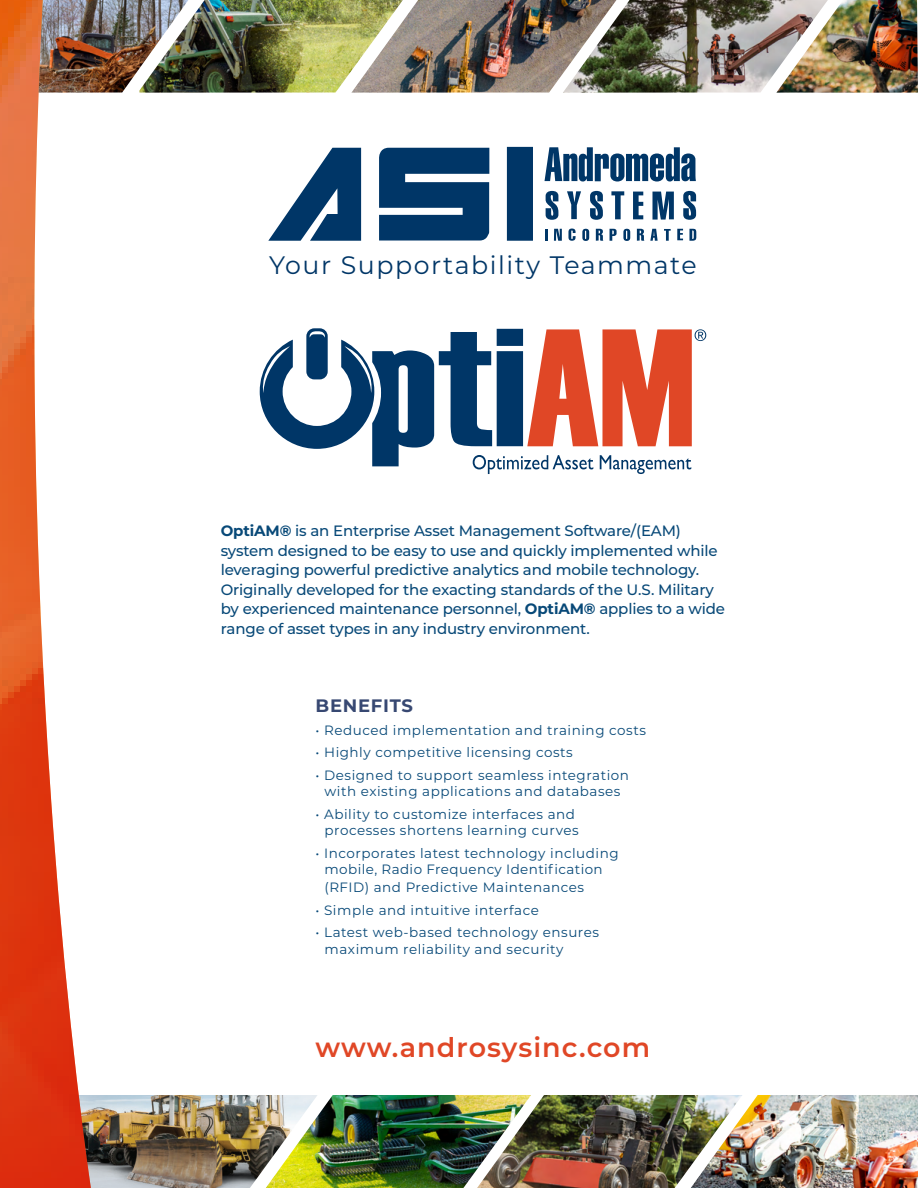
<style>
.page{position:relative;width:918px;height:1188px;background:#fff}
.page>*{position:absolute;margin:0;border:0;box-sizing:border-box;transform-origin:0 0}
.t1{font:600 27px "Montserrat";letter-spacing:.04em;color:#e04726}
.t2{font:25.2px "Montserrat";letter-spacing:.06em;color:#003667}
.t3{font:700 18px "Montserrat";letter-spacing:.04em;color:#374872}
.t4{font:500 15px/19.5px "Montserrat";letter-spacing:-.01em;color:#084978}
.t5{font:13.5px/16.5px "Montserrat";letter-spacing:.04em;color:#084978;text-align:right}
.s1{font-weight:700}
</style>
<div class="page">
<img style="left:93px;top:0;width:46px;height:93px">
<img style="left:403px;top:0;width:160px;height:93px">
<img style="left:139px;top:0;width:264px;height:93px">
<img style="left:563px;top:0;width:213px;height:93px">
<img style="left:776px;top:0;width:142px;height:93px">
<img style="left:318px;top:1095px;width:159px;height:93px">
<img style="left:477px;top:1095px;width:214px;height:93px">
<img style="left:93px;top:1095px;width:225px;height:93px">
<img style="left:691px;top:1095px;width:227px;height:93px">
<svg style="left:0;top:0;width:93px;height:1188px"></svg>
<svg style="left:545px;top:147px;width:151px;height:35px"></svg>
<svg style="left:546px;top:191px;width:12px;height:29px"></svg>
<svg style="left:567px;top:191px;width:14px;height:28px"></svg>
<svg style="left:590px;top:191px;width:13px;height:29px"></svg>
<svg style="left:611px;top:191px;width:13px;height:28px"></svg>
<svg style="left:633px;top:192px;width:10px;height:27px"></svg>
<svg style="left:652px;top:192px;width:22px;height:28px"></svg>
<svg style="left:683px;top:191px;width:13px;height:29px"></svg>
<svg style="left:545px;top:229px;width:3px;height:12px"></svg>
<svg style="left:554px;top:229px;width:8px;height:12px"></svg>
<svg style="left:568px;top:229px;width:8px;height:12px"></svg>
<svg style="left:582px;top:229px;width:7px;height:12px"></svg>
<svg style="left:596px;top:229px;width:7px;height:12px"></svg>
<svg style="left:610px;top:229px;width:7px;height:12px"></svg>
<svg style="left:623px;top:229px;width:7px;height:12px"></svg>
<svg style="left:637px;top:229px;width:7px;height:12px"></svg>
<svg style="left:650px;top:229px;width:8px;height:12px"></svg>
<svg style="left:664px;top:229px;width:7px;height:12px"></svg>
<svg style="left:677px;top:229px;width:6px;height:12px"></svg>
<svg style="left:689px;top:229px;width:7px;height:12px"></svg>
<svg style="left:268px;top:147px;width:265px;height:94px"></svg>
<svg style="left:259px;top:328px;width:447px;height:146px"></svg>
<p class="t2" style="left:269px;top:247px;width:429px">Your Supportability Teammate</p>
<p class="t4" style="left:221px;top:521px;width:506px"><span class="s1">OptiAM®</span> is an Enterprise Asset Management Software/(EAM) system designed to be easy to use and quickly implemented while leveraging powerful predictive analytics and mobile technology.<br>Originally developed for the exacting standards of the U.S. Military by experienced maintenance personnel, <span class="s1">OptiAM®</span> applies to a wide range of asset types in any industry environment.</p>
<p class="t3" style="left:316px;top:693px;width:99px">BENEFITS</p>
<p class="t5" style="left:316px;top:721px;width:332px">• Reduced implementation and training costs</p>
<p class="t5" style="left:316px;top:744px;width:259px">• Highly competitive licensing costs</p>
<p class="t5" style="left:316px;top:766px;width:315px">• Designed to support seamless integration</p>
<p class="t5" style="left:325px;top:783px;width:297px">with existing applications and databases</p>
<p class="t5" style="left:316px;top:805px;width:265px">• Ability to customize interfaces and processes shortens learning curves</p>
<p class="t5" style="left:316px;top:844px;width:305px;text-align:center">• Incorporates latest technology including mobile, Radio Frequency Identification</p>
<p class="t5" style="left:325px;top:879px;width:261px">(RFID) and Predictive Maintenances</p>
<p class="t5" style="left:316px;top:901px;width:225px">• Simple and intuitive interface</p>
<p class="t5" style="left:316px;top:924px;width:285px">• Latest web-based technology ensures</p>
<p class="t5" style="left:325px;top:940px;width:240px">maximum reliability and security</p>
<p class="t1" style="left:316px;top:1029px;width:336px">www.androsysinc.com</p>
</div>
